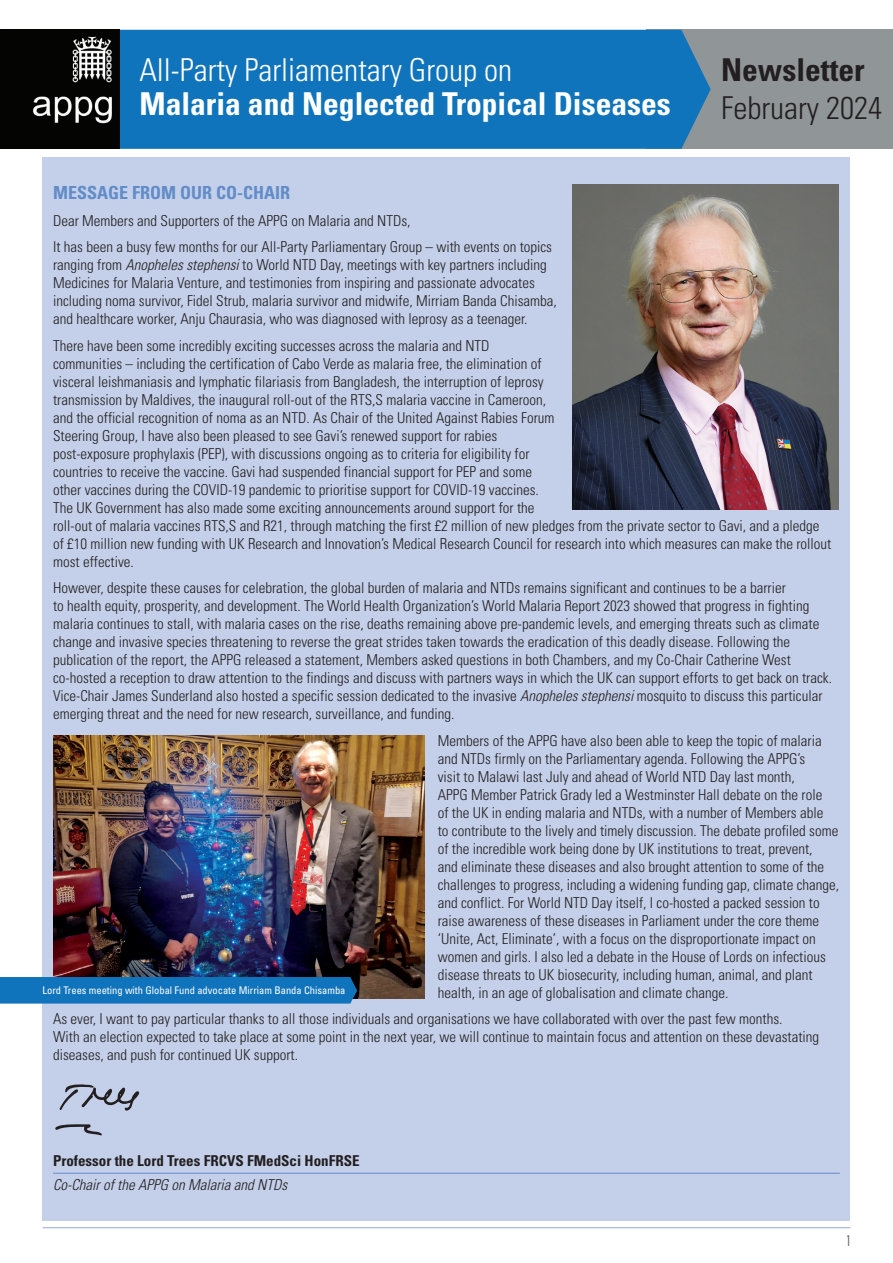
<style>
.page{position:relative;width:893px;height:1263px;background:#fff}
.page>*{position:absolute;margin:0;border:0;box-sizing:border-box;transform-origin:0 0}
.t1{font:700 condensed 31.5px "Univers";color:#fff}
.t2{font:300 condensed 31.5px "Univers";color:#fff}
.t3{font:300 condensed 31.5px "Univers";color:#231f20}
.t4{font:700 condensed 31.5px "Univers";color:#231f20}
.header_1{font:700 condensed 18px "Univers";color:#618cc8}
.body_text_10pt{font:300 condensed 15px/18px "Univers";color:#231f20}
.name_underlined{font:700 condensed 15px "Univers";color:#231f20}
.body_italic_10pt{font:italic 300 condensed 15px "Univers";color:#231f20}
.t5{font:300 ultra-condensed 15px "Univers";color:#636366}
.t6{font:condensed 10.5px "Univers";color:#fff}
.s1{font-style:italic}
</style>
<div class="page">
<hr style="left:43px;top:1227px;width:807px;height:1px;background:#90acd8">
<div style="left:43px;top:157px;width:807px;height:1063px;background:#c4d0e9"></div>
<div style="left:647px;top:30px;width:246px;height:119px;background:#909597"></div>
<div style="left:119px;top:30px;width:592px;height:119px;background:#1074bc"></div>
<img style="left:0;top:30px;width:119px;height:119px">
<hr style="left:53px;top:1173px;width:787px;height:1px;background:#618cc8">
<img style="left:573px;top:185px;width:265px;height:325px">
<img style="left:53px;top:735px;width:372px;height:263px">
<svg style="left:55px;top:1124px;width:47px;height:11px"></svg>
<svg style="left:59px;top:1084px;width:81px;height:27px"></svg>
<div style="left:0;top:977px;width:357px;height:26px;background:#1074bc"></div>
<p class="t2" style="left:139px;top:51px;width:374px">All-Party Parliamentary Group on</p>
<p class="t1" style="left:139px;top:85px;width:533px">Malaria and Neglected Tropical Diseases</p>
<p class="t4" style="left:721px;top:50px;width:145px">Newsletter</p>
<p class="t3" style="left:721px;top:89px;width:162px">February 2024</p>
<p class="header_1" style="left:53px;top:182px;width:239px">MESSAGE FROM OUR CO-CHAIR</p>
<p class="body_text_10pt" style="left:53px;top:212px;width:359px">Dear Members and Supporters of the APPG on Malaria and NTDs,</p>
<p class="body_text_10pt" style="left:53px;top:238px;width:505px">It has been a busy few months for our All-Party Parliamentary Group – with events on topics ranging from <span class="s1">Anopheles stephensi</span> to World NTD Day, meetings with key partners including Medicines for Malaria Venture, and testimonies from inspiring and passionate advocates including noma survivor, Fidel Strub, malaria survivor and midwife, Mirriam Banda Chisamba, and healthcare worker, Anju Chaurasia, who was diagnosed with leprosy as a teenager.</p>
<p class="body_text_10pt" style="left:53px;top:337px;width:780px">There have been some incredibly exciting successes across the malaria and NTD<br>communities – including the certification of Cabo Verde as malaria free, the elimination of<br>visceral leishmaniasis and lymphatic filariasis from Bangladesh, the interruption of leprosy<br>transmission by Maldives, the inaugural roll-out of the RTS,S malaria vaccine in Cameroon,<br>and the official recognition of noma as an NTD. As Chair of the United Against Rabies Forum<br>Steering Group, I have also been pleased to see Gavi’s renewed support for rabies<br>post-exposure prophylaxis (PEP), with discussions ongoing as to criteria for eligibility for<br>countries to receive the vaccine. Gavi had suspended financial support for PEP and some<br>other vaccines during the COVID-19 pandemic to prioritise support for COVID-19 vaccines.<br>The UK Government has also made some exciting announcements around support for the<br>roll-out of malaria vaccines RTS,S and R21, through matching the first £2 million of new pledges from the private sector to Gavi, and a pledge of £10 million new funding with UK Research and Innovation’s Medical Research Council for research into which measures can make the rollout most effective.</p>
<p class="body_text_10pt" style="left:53px;top:579px;width:780px">However, despite these causes for celebration, the global burden of malaria and NTDs remains significant and continues to be a barrier<br>to health equity, prosperity, and development. The World Health Organization’s World Malaria Report 2023 showed that progress in fighting malaria continues to stall, with malaria cases on the rise, deaths remaining above pre-pandemic levels, and emerging threats such as climate change and invasive species threatening to reverse the great strides taken towards the eradication of this deadly disease. Following the publication of the report, the APPG released a statement, Members asked questions in both Chambers, and my Co-Chair Catherine West co-hosted a reception to draw attention to the findings and discuss with partners ways in which the UK can support efforts to get back on track.<br>Vice-Chair James Sunderland also hosted a specific session dedicated to the invasive <span class="s1">Anopheles stephensi</span> mosquito to discuss this particular emerging threat and the need for new research, surveillance, and funding.</p>
<p class="body_text_10pt" style="left:438px;top:732px;width:403px">Members of the APPG have also been able to keep the topic of malaria and NTDs firmly on the Parliamentary agenda. Following the APPG’s<br>visit to Malawi last July and ahead of World NTD Day last month,<br>APPG Member Patrick Grady led a Westminster Hall debate on the role<br>of the UK in ending malaria and NTDs, with a number of Members able<br>to contribute to the lively and timely discussion. The debate profiled some of the incredible work being done by UK institutions to treat, prevent,<br>and eliminate these diseases and also brought attention to some of the challenges to progress, including a widening funding gap, climate change, and conflict. For World NTD Day itself, I co-hosted a packed session to raise awareness of these diseases in Parliament under the core theme ‘Unite, Act, Eliminate’, with a focus on the disproportionate impact on women and girls. I also led a debate in the House of Lords on infectious disease threats to UK biosecurity, including human, animal, and plant health, in an age of globalisation and climate change.</p>
<p class="body_text_10pt" style="left:53px;top:1010px;width:767px">As ever, I want to pay particular thanks to all those individuals and organisations we have collaborated with over the past few months.<br>With an election expected to take place at some point in the next year, we will continue to maintain focus and attention on these devastating diseases, and push for continued UK support.</p>
<p class="t6" style="left:43px;top:983px;width:304px">Lord Trees meeting with Global Fund advocate Mirriam Banda Chisamba</p>
<p class="name_underlined" style="left:53px;top:1152px;width:308px">Professor the Lord Trees FRCVS FMedSci HonFRSE</p>
<p class="body_italic_10pt" style="left:53px;top:1176px;width:236px">Co-Chair of the APPG on Malaria and NTDs</p>
<p class="t5" style="left:846px;top:1233px;width:6px">1</p>
</div>
